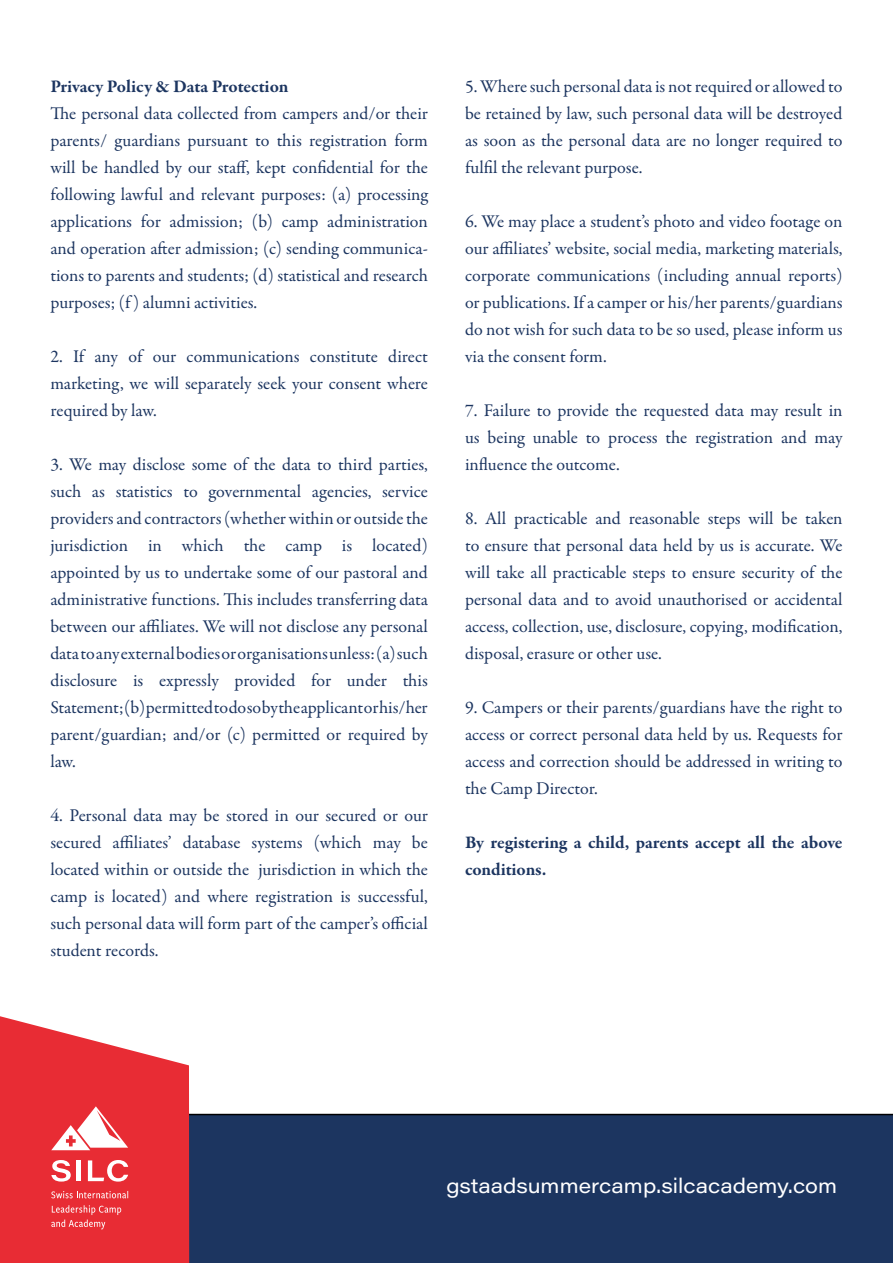
<style>
.page{position:relative;width:893px;height:1263px;background:#fff}
.page>*{position:absolute;margin:0;border:0;box-sizing:border-box;transform-origin:0 0}
.t1{font:20.4px "Acumin Pro Wide";color:#fff}
.t2{font:18px/27px "Garamond Premr Pro";letter-spacing:-.005em;color:#1c3560;text-align:justify}
.t3{font:700 18px/27px "Garamond Premr Pro";letter-spacing:-.005em;color:#1c3560}
</style>
<div class="page">
<div style="left:189px;top:1114px;width:704px;height:149px;background:#1c3560"></div>
<svg style="left:0;top:1016px;width:189px;height:247px;background:#ea444b"></svg>
<svg style="left:51px;top:1106px;width:77px;height:44px"></svg>
<svg style="left:51px;top:1160px;width:20px;height:21px"></svg>
<div style="left:76px;top:1160px;width:5px;height:21px;background:#fff"></div>
<svg style="left:88px;top:1160px;width:40px;height:21px"></svg>
<svg style="left:51px;top:1191px;width:77px;height:7px"></svg>
<svg style="left:51px;top:1205px;width:70px;height:24px;background:#eb4c52"></svg>
<p class="t3" style="left:50px;top:73px;width:240px">Privacy Policy &amp; Data Protection</p>
<p class="t2" style="left:50px;top:101px;width:379px">The personal data collected from campers and/or their parents/ guardians pursuant to this registration form will be handled by our staff, kept confidential for the following lawful and relevant purposes: (a) processing applications for admission; (b) camp administration and operation after admission; (c) sending communica&shy;tions to parents and students; (d) statistical and research purposes; (f ) alumni activities.</p>
<p class="t2" style="left:50px;top:344px;width:379px">2. If any of our communications constitute direct marketing, we will separately seek your consent where required by law.</p>
<p class="t2" style="left:50px;top:452px;width:379px">3. We may disclose some of the data to third parties, such as statistics to governmental agencies, service providers and contractors (whether within or outside the jurisdiction in which the camp is located) appointed by us to undertake some of our pastoral and administrative functions. This includes transferring data between our affiliates. We will not disclose any personal data to any external bodies or organisations unless: (a) such disclosure is expressly provided for under this Statement; (b) permitted to do so by the applicant or his/her parent/guardian; and/or (c) permitted or required by law.</p>
<p class="t2" style="left:50px;top:803px;width:379px">4. Personal data may be stored in our secured or our secured affiliates’ database systems (which may be located within or outside the jurisdiction in which the camp is located) and where registration is successful, such personal data will form part of the camper’s official student records.</p>
<p class="t2" style="left:465px;top:73px;width:379px">5. Where such personal data is not required or allowed to be retained by law, such personal data will be destroyed as soon as the personal data are no longer required to fulfil the relevant purpose.</p>
<p class="t2" style="left:465px;top:208px;width:379px">6. We may place a student’s photo and video footage on our affiliates’ website, social media, marketing materials, corporate communications (including annual reports) or publications. If a camper or his/her parents/guardians do not wish for such data to be so used, please inform us via the consent form.</p>
<p class="t2" style="left:465px;top:397px;width:379px">7. Failure to provide the requested data may result in us being unable to process the registration and may influence the outcome.</p>
<p class="t2" style="left:465px;top:505px;width:379px">8. All practicable and reasonable steps will be taken to ensure that personal data held by us is accurate. We will take all practicable steps to ensure security of the personal data and to avoid unauthorised or accidental access, collection, use, disclosure, copying, modification, disposal, erasure or other use.</p>
<p class="t2" style="left:465px;top:694px;width:379px">9. Campers or their parents/guardians have the right to access or correct personal data held by us. Requests for access and correction should be addressed in writing to the Camp Director.</p>
<p class="t3" style="left:465px;top:829px;width:379px">By registering a child, parents accept all the above conditions.</p>
<p class="t1" style="left:446px;top:1171px;width:392px">gstaadsummercamp.silcacademy.com</p>
</div>
